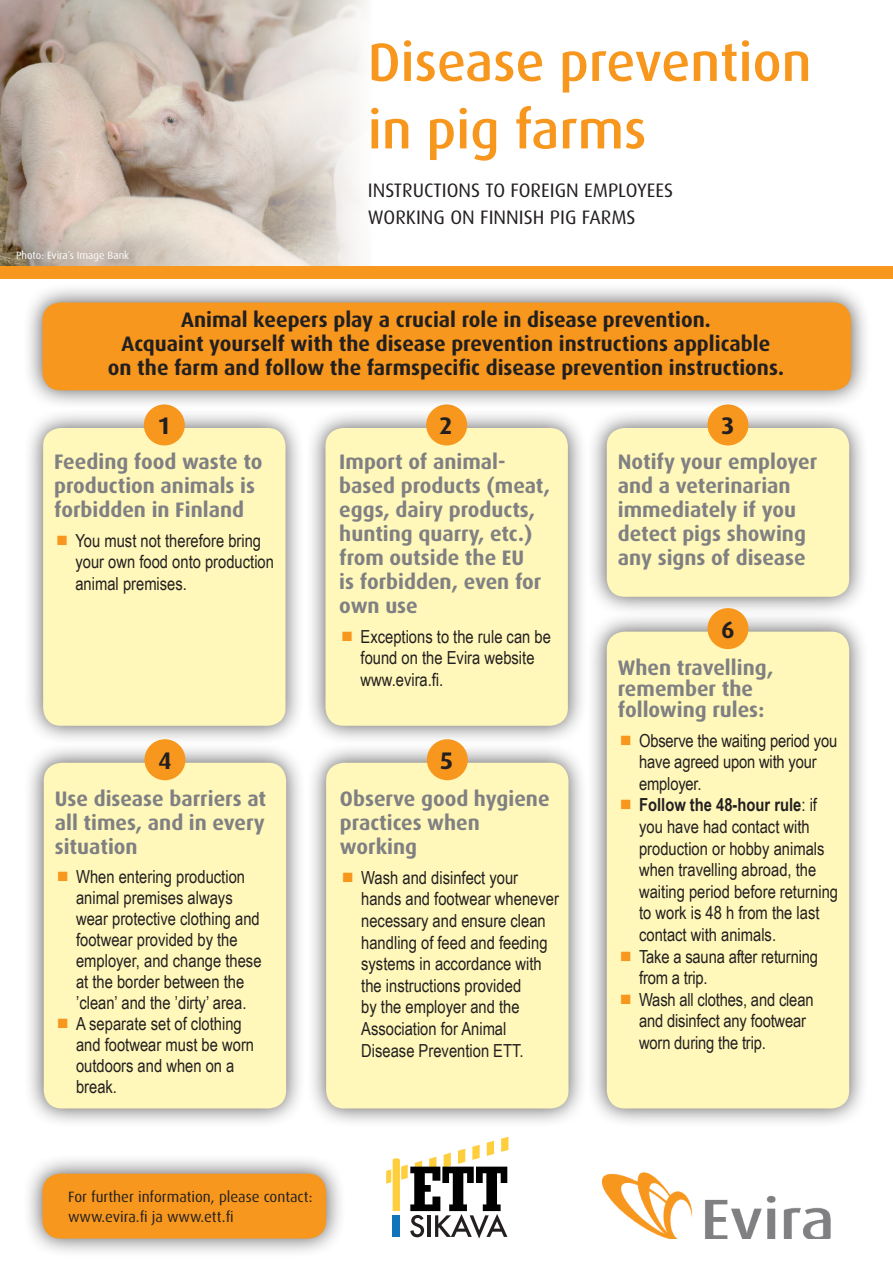
<style>
.page{position:relative;width:893px;height:1263px;background:#fff}
.page>*{position:absolute;margin:0;border:0;box-sizing:border-box;transform-origin:0 0}
.PÄÄOTSIKKO{font:500 54px/67.5px "Dax OT";color:#f7971d}
.Numerot{font:700 24px "Dax";color:#231f20}
.Kehyksen_otsikko{font:700 21px/24px "Dax";color:#808083}
.Kehyksen_otsikko-2{font:700 21px/24px "Dax";color:#231f20;text-align:center}
.Alaotsikko{font:19.5px/27px "Dax";color:#231f20}
.Luetteloteksti{font:18px/21.6px "Arial Narrow";color:#231f20}
.Taulukkoteksti{font:15px "Dax";color:#231f20}
.Alaotsikko-2{font:10.5px "Dax";color:#fff}
.s1{font-weight:700}
</style>
<div class="page">
<img style="left:0;top:0;width:366px;height:266px">
<div style="left:0;top:266px;width:893px;height:13px;background:#f7971d"></div>
<div style="left:305px;top:407px;width:282px;height:338px;background:#231f20;opacity:.75"></div>
<div style="left:325px;top:428px;width:243px;height:298px;background:#fff8ba;border-radius:18px"></div>
<div style="left:426px;top:404px;width:41px;height:41px;background:#f7971d;border-radius:50%"></div>
<div style="left:586px;top:407px;width:283px;height:209px;background:#231f20;opacity:.75"></div>
<div style="left:607px;top:428px;width:242px;height:169px;background:#fff8ba;border-radius:18px"></div>
<div style="left:707px;top:404px;width:41px;height:41px;background:#f7971d;border-radius:50%"></div>
<div style="left:23px;top:407px;width:282px;height:338px;background:#231f20;opacity:.75"></div>
<div style="left:43px;top:428px;width:242px;height:298px;background:#fff8ba;border-radius:18px"></div>
<div style="left:144px;top:404px;width:41px;height:41px;background:#f7971d;border-radius:50%"></div>
<img style="left:601px;top:1172px;width:230px;height:66px">
<div style="left:22px;top:282px;width:848px;height:127px;background:#231f20;opacity:.75"></div>
<div style="left:42px;top:302px;width:809px;height:88px;background:#f7971d;border-radius:18px"></div>
<div style="left:22px;top:1153px;width:323px;height:105px;background:#231f20;opacity:.75"></div>
<div style="left:42px;top:1174px;width:284px;height:64px;background:#f7971d;border-radius:18px"></div>
<div style="left:306px;top:742px;width:282px;height:386px;background:#231f20;opacity:.75"></div>
<div style="left:326px;top:763px;width:242px;height:345px;background:#fff8ba;border-radius:18px"></div>
<div style="left:427px;top:739px;width:41px;height:41px;background:#f7971d;border-radius:50%"></div>
<div style="left:586px;top:611px;width:283px;height:517px;background:#231f20;opacity:.75"></div>
<div style="left:607px;top:632px;width:242px;height:476px;background:#fff8ba;border-radius:18px"></div>
<div style="left:707px;top:608px;width:41px;height:41px;background:#f7971d;border-radius:50%"></div>
<div style="left:23px;top:742px;width:283px;height:386px;background:#231f20;opacity:.75"></div>
<div style="left:44px;top:763px;width:242px;height:345px;background:#fff8ba;border-radius:18px"></div>
<div style="left:144px;top:739px;width:41px;height:41px;background:#f7971d;border-radius:50%"></div>
<svg style="left:386px;top:1137px;width:122px;height:101px"></svg>
<div style="left:393px;top:1215px;width:7px;height:22px;background:#1074bc"></div>
<p class="Alaotsikko-2" style="left:16px;top:249px;width:115px">Photo: Evira´s Image Bank</p>
<p class="PÄÄOTSIKKO" style="left:368px;top:19px;width:445px">Disease prevention in pig farms</p>
<p class="Alaotsikko" style="left:368px;top:177px;width:307px">INSTRUCTIONS TO FOREIGN EMPLOYEES<br>WORKING ON FINNISH PIG FARMS</p>
<p class="Kehyksen_otsikko-2" style="left:108px;top:308px;width:678px">Animal keepers play a crucial role in disease prevention.<br>Acquaint yourself with the disease prevention instructions applicable on the farm and follow the farmspecific disease prevention instructions.</p>
<p class="Numerot" style="left:158px;top:412px;width:15px">1</p>
<p class="Numerot" style="left:439px;top:412px;width:15px">2</p>
<p class="Numerot" style="left:721px;top:412px;width:15px">3</p>
<p class="Kehyksen_otsikko" style="left:54px;top:450px;width:210px">Feeding food waste to production animals is forbidden in Finland</p>
<p class="Luetteloteksti" style="left:75px;top:529px;width:200px">You must not therefore bring your own food onto production animal premises.</p>
<p class="Numerot" style="left:158px;top:747px;width:15px">4</p>
<p class="Kehyksen_otsikko" style="left:55px;top:786px;width:213px;text-align:justify">Use disease barriers at all times, and in every situation</p>
<p class="Luetteloteksti" style="left:76px;top:866px;width:187px;line-height:21px">When entering production animal premises always wear protective clothing and footwear provided by the employer, and change these at the border between the ’clean’ and the ’dirty’ area.</p>
<p class="Luetteloteksti" style="left:76px;top:1013px;width:180px;line-height:21px">A separate set of clothing and footwear must be worn outdoors and when on a break.</p>
<p class="Kehyksen_otsikko" style="left:339px;top:450px;width:212px">Import of animal&shy;based products (meat, eggs, dairy products, hunting quarry, etc.) from outside the EU<br>is forbidden, even for own use</p>
<p class="Luetteloteksti" style="left:361px;top:625px;width:192px">Exceptions to the rule can be found on the Evira website www.evira.fi.</p>
<p class="Numerot" style="left:440px;top:747px;width:15px">5</p>
<p class="Kehyksen_otsikko" style="left:340px;top:786px;width:211px">Observe good hygiene practices when working</p>
<p class="Luetteloteksti" style="left:361px;top:866px;width:199px">Wash and disinfect your hands and footwear whenever necessary and ensure clean handling of feed and feeding systems in accordance with the instructions provided<br>by the employer and the<br>Association for Animal<br>Disease Prevention ETT.</p>
<p class="Kehyksen_otsikko" style="left:618px;top:450px;width:201px">Notify your employer and a veterinarian immediately if you detect pigs showing any signs of disease</p>
<p class="Numerot" style="left:721px;top:615px;width:15px">6</p>
<p class="Kehyksen_otsikko" style="left:618px;top:657px;width:157px;line-height:21px">When travelling, remember the following rules:</p>
<p class="Luetteloteksti" style="left:639px;top:729px;width:200px">Observe the waiting period you have agreed upon with your employer.</p>
<p class="Luetteloteksti" style="left:639px;top:794px;width:200px"><span class="s1">Follow the 48-hour rule</span>: if you have had contact with production or hobby animals when travelling abroad, the waiting period before returning to work is 48 h from the last contact with animals.</p>
<p class="Luetteloteksti" style="left:639px;top:945px;width:180px">Take a sauna after returning from a trip.</p>
<p class="Luetteloteksti" style="left:639px;top:988px;width:176px">Wash all clothes, and clean and disinfect any footwear worn during the trip.</p>
<p class="Taulukkoteksti" style="left:68px;top:1188px;width:246px">For further information, please contact:</p>
<p class="Taulukkoteksti" style="left:68px;top:1208px;width:167px">www.evira.fi ja www.ett.fi</p>
</div>
